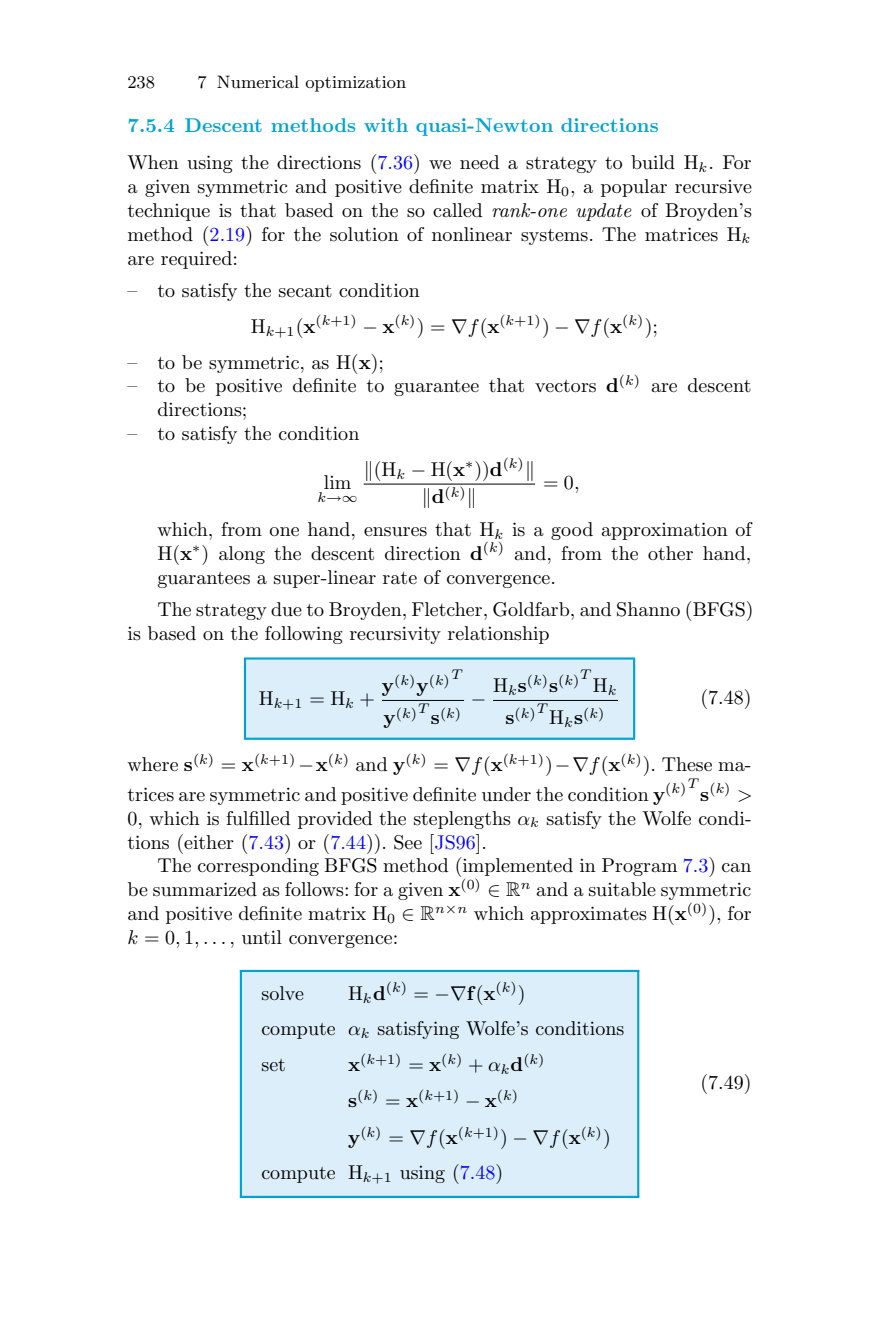
<style>
.page{position:relative;width:879px;height:1333px;background:#fff}
.page>*{position:absolute;margin:0;border:0;box-sizing:border-box;transform-origin:0 0}
.t1{font:20px/24px "CMR10";color:#000}
.t2{font:20px "CMBX10";letter-spacing:.005em;color:#00a3d3}
.t3{font:20px "CMSY10";color:#000}
.t4{font:18px "CMR9";letter-spacing:-.005em;color:#000}
.t5{font:14px "CMR7";color:#000}
.t6{font:14px "CMMI7";color:#000}
.t7{font:14px "CMSY7";color:#000}
.s1{color:#00f}
.s2{font-family:"CMTI10"}
.s3{font-family:"CMR10";font-size:20px}
.s4{font-family:"CMMI7"}
.s5{font-family:"CMBX10";font-size:20px}
.s6{font-family:"CMSY10";font-size:20px}
.s7{font-family:"CMMI10";font-size:20px}
.s8{font-family:"CMBX10"}
.s9{font-family:"CMSY10"}
.s10{font-family:"CMMI10"}
.s11{font-family:"CMR7"}
.s12{font-family:"MSBM10"}
</style>
<div class="page">
<hr style="left:364px;top:483px;width:171px;height:1px;background:#000">
<div style="left:246px;top:659px;width:387px;height:79px;background:#dbeefa"></div>
<hr style="left:382px;top:700px;width:82px;height:1px;background:#000">
<hr style="left:493px;top:700px;width:125px;height:1px;background:#000">
<hr style="left:244px;top:657px;width:391px;height:2px;background:#00a3d3">
<hr style="left:244px;top:658px;width:2px;height:80px;background:#00a3d3">
<hr style="left:633px;top:658px;width:2px;height:80px;background:#00a3d3">
<hr style="left:244px;top:737px;width:391px;height:2px;background:#00a3d3">
<div style="left:242px;top:972px;width:395px;height:223px;background:#dbeefa"></div>
<hr style="left:240px;top:969px;width:399px;height:3px;background:#00a3d3">
<hr style="left:240px;top:970px;width:2px;height:226px;background:#00a3d3">
<hr style="left:637px;top:970px;width:2px;height:226px;background:#00a3d3">
<hr style="left:240px;top:1195px;width:399px;height:2px;background:#00a3d3">
<p class="t4" style="left:127px;top:75px;width:29px">238</p>
<p class="t4" style="left:198px;top:75px;width:210px">7 Numerical optimization</p>
<p class="t2" style="left:127px;top:118px;width:533px">7.5.4 Descent methods with quasi-Newton directions</p>
<p class="t1" style="left:127px;top:152px;width:626px;text-align:justify">When using the directions (<span class="s1">7.36</span>) we need a strategy to build H<sub>k</sub>. For a given symmetric and positive definite matrix H<sub>0</sub>, a popular recursive technique is that based on the so called <span class="s2">rank-one update</span> of Broyden’s method (<span class="s1">2.19</span>) for the solution of nonlinear systems. The matrices H<sub>k </sub>are required:</p>
<p class="t1" style="left:127px;top:280px;width:294px">– to satisfy the secant condition</p>
<p class="t5" style="left:251px;top:311px;width:409px"><span class="s3">H</span><span class="s4">k</span>+1<span class="s3">(</span><span class="s5">x</span>(<span class="s4">k</span>+1) <span class="s6">−</span> <span class="s5">x</span>(<span class="s4">k</span>)<span class="s3">) =</span> <span class="s6">∇</span><span class="s7">f</span><span class="s3">(</span><span class="s5">x</span>(<span class="s4">k</span>+1)<span class="s3">)</span> <span class="s6">− ∇</span><span class="s7">f</span><span class="s3">(</span><span class="s5">x</span>(<span class="s4">k</span>)<span class="s3">);</span></p>
<p class="t1" style="left:127px;top:352px;width:258px">– to be symmetric, as H(<span class="s8">x</span>);</p>
<p class="t1" style="left:157px;top:375px;width:595px;text-indent:-30px">– to be positive definite to guarantee that vectors <span class="s8">d</span><sup>(</sup><sup>k</sup><sup>)</sup> are descent directions;</p>
<p class="t1" style="left:127px;top:423px;width:233px">– to satisfy the condition</p>
<p class="t1" style="left:324px;top:472px;width:29px">lim</p>
<p class="t7" style="left:317px;top:491px;width:42px"><span class="s4">k</span>→∞</p>
<p class="t1" style="left:374px;top:459px;width:151px">(H<sub>k</sub> <span class="s9">−</span> H(<span class="s8">x</span><sup>∗</sup>))<span class="s8">d</span><sup>(</sup><sup>k</sup><sup>)</sup></p>
<p class="t5" style="left:432px;top:484px;width:35px"><span class="s5">d</span>(<span class="s4">k</span>)</p>
<p class="t1" style="left:543px;top:472px;width:38px">=0<span class="s10">,</span></p>
<p class="t1" style="left:157px;top:519px;width:595px;text-align:justify">which, from one hand, ensures that H<sub>k</sub> is a good approximation of H(<span class="s8">x</span><sup>∗</sup>) along the descent direction <span class="s8">d</span><sup>(</sup><sup>k</sup><sup>)</sup> and, from the other hand, guarantees a super-linear rate of convergence.</p>
<p class="t1" style="left:127px;top:599px;width:627px;text-indent:30px">The strategy due to Broyden, Fletcher, Goldfarb, and Shanno (BFGS) is based on the following recursivity relationship</p>
<p class="t1" style="left:259px;top:688px;width:118px">H<sub>k</sub><sub>+1</sub> = H<sub>k</sub> +</p>
<p class="t5" style="left:382px;top:671px;width:80px"><span class="s5">y</span>(<span class="s4">k</span>)<span class="s5">y</span>(<span class="s4">k</span>)<sup>T</sup></p>
<p class="t5" style="left:384px;top:705px;width:79px"><span class="s5">y</span>(<span class="s4">k</span>)<sup>T</sup><span class="s5">s</span>(<span class="s4">k</span>)</p>
<p class="t3" style="left:471px;top:691px;width:17px">−</p>
<p class="t6" style="left:493px;top:675px;width:98px"><span class="s3">H</span>k<span class="s5">s</span><span class="s11">(</span>k<span class="s11">)</span><span class="s5">s</span><span class="s11">(</span>k<span class="s11">)</span>T</p>
<p class="t1" style="left:593px;top:675px;width:25px">H<sub>k</sub></p>
<p class="t5" style="left:505px;top:705px;width:42px"><span class="s5">s</span>(<span class="s4">k</span>)<sup>T</sup></p>
<p class="t6" style="left:549px;top:712px;width:56px"><span class="s3">H</span>k<span class="s5">s</span><sup>(</sup>k<sup>)</sup></p>
<p class="t1" style="left:700px;top:687px;width:53px">(7.48)</p>
<p class="t1" style="left:127px;top:751px;width:625px;line-height:29.2px">where <span class="s8">s</span><sup>(</sup><sup>k</sup><sup>)</sup> = <span class="s8">x</span><sup>(</sup><sup>k</sup><sup>+1)</sup> <span class="s9">−</span><span class="s8">x</span><sup>(</sup><sup>k</sup><sup>)</sup> and <span class="s8">y</span><sup>(</sup><sup>k</sup><sup>)</sup> = <span class="s9">∇</span><span class="s10">f</span>(<span class="s8">x</span><sup>(</sup><sup>k</sup><sup>+1)</sup>)<span class="s9">−∇</span><span class="s10">f</span>(<span class="s8">x</span><sup>(</sup><sup>k</sup><sup>)</sup>). These ma&shy;trices are symmetric and positive definite under the condition <span class="s8">y</span><sup>(</sup><sup>k</sup><sup>)</sup><sup>T</sup></p>
<p class="t5" style="left:700px;top:780px;width:54px"><span class="s5">s</span>(<span class="s4">k</span>) <span class="s7">&gt;</span></p>
<p class="t1" style="left:127px;top:807px;width:625px">0, which is fulfilled provided the steplengths <span class="s10">α</span><sub>k</sub> satisfy the Wolfe condi&shy;tions (either (<span class="s1">7.43</span>) or (<span class="s1">7.44</span>)). See [<span class="s1">JS96</span>].</p>
<p class="t1" style="left:127px;top:855px;width:625px;text-align:justify;text-indent:30px">The corresponding BFGS method (implemented in Program <span class="s1">7.3</span>) can be summarized as follows: for a given <span class="s8">x</span><sup>(0)</sup> <span class="s9">∈</span> <span class="s12">R</span><sup>n</sup> and a suitable symmetric and positive definite matrix H<sub>0</sub> <span class="s9">∈</span> <span class="s12">R</span><sup>n</sup><sup>×</sup><sup>n</sup> which approximates H(<span class="s8">x</span><sup>(0)</sup>), for <span class="s10">k</span> = 0<span class="s10">,</span> 1<span class="s10">, . . .,</span> until convergence:</p>
<p class="t1" style="left:261px;top:982px;width:44px">solve</p>
<p class="t1" style="left:261px;top:977px;width:364px;line-height:35.6px;text-indent:87px">H<sub>k</sub><span class="s8">d</span><sup>(</sup><sup>k</sup><sup>)</sup> = <span class="s9">−∇</span><span class="s8">f</span>(<span class="s8">x</span><sup>(</sup><sup>k</sup><sup>)</sup>)<br>compute <span class="s10">α</span><sub>k</sub> satisfying Wolfe’s conditions set</p>
<p class="t5" style="left:348px;top:1050px;width:198px"><span class="s5">x</span>(<span class="s4">k</span>+1) <span class="s3">=</span> <span class="s5">x</span>(<span class="s4">k</span>) <span class="s3">+</span> <span class="s7">α</span><span class="s4">k</span><span class="s5">d</span>(<span class="s4">k</span>)</p>
<p class="t5" style="left:348px;top:1087px;width:171px"><span class="s5">s</span>(<span class="s4">k</span>) <span class="s3">=</span> <span class="s5">x</span>(<span class="s4">k</span>+1) <span class="s6">−</span> <span class="s5">x</span>(<span class="s4">k</span>)</p>
<p class="t5" style="left:348px;top:1123px;width:264px"><span class="s5">y</span>(<span class="s4">k</span>) <span class="s3">=</span> <span class="s6">∇</span><span class="s7">f</span><span class="s3">(</span><span class="s5">x</span>(<span class="s4">k</span>+1)<span class="s3">)</span> <span class="s6">− ∇</span><span class="s7">f</span><span class="s3">(</span><span class="s5">x</span>(<span class="s4">k</span>)<span class="s3">)</span></p>
<p class="t1" style="left:261px;top:1162px;width:243px">compute H<sub>k</sub><sub>+1</sub> using (<span class="s1">7.48</span>)</p>
<p class="t1" style="left:700px;top:1072px;width:53px">(7.49)</p>
</div>
